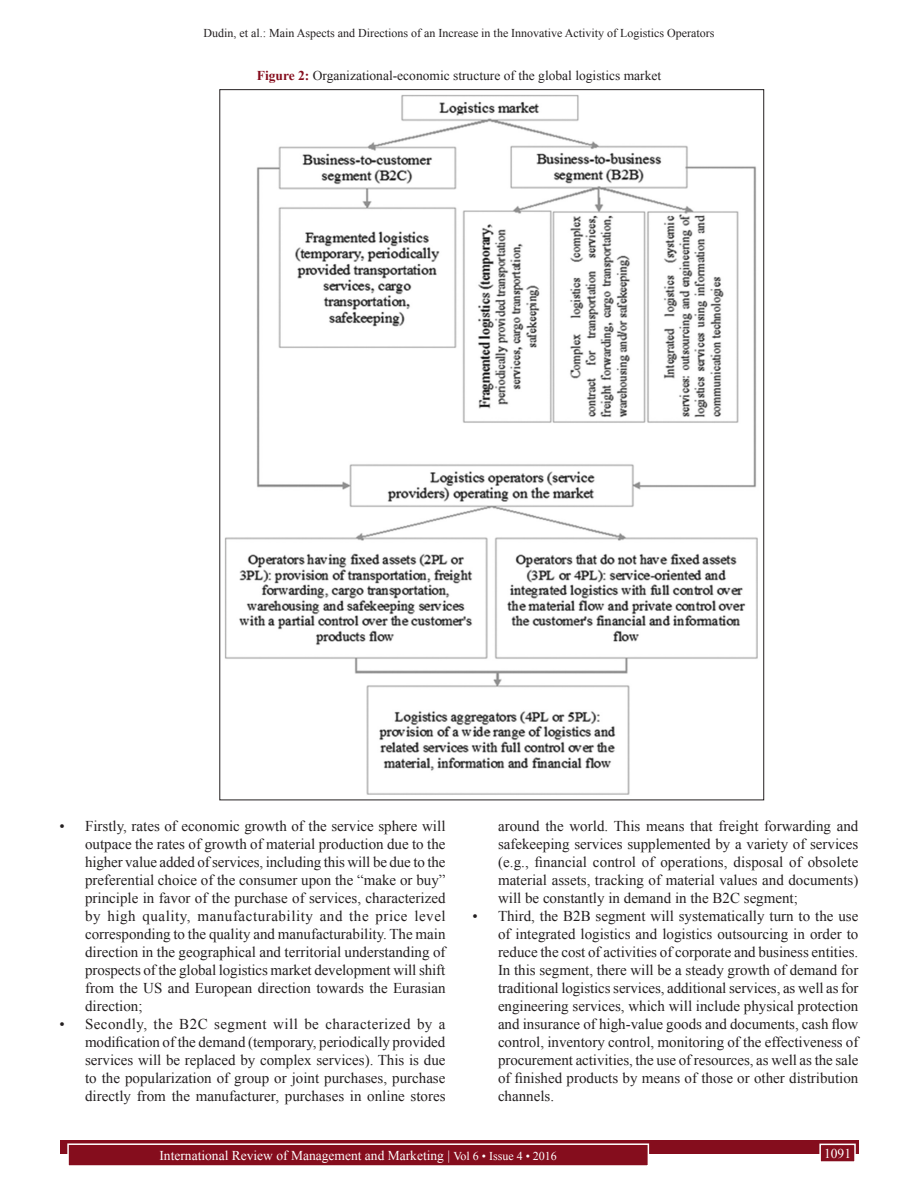
<style>
.page{position:relative;width:918px;height:1188px;background:#fff}
.page>*{position:absolute;margin:0;border:0;box-sizing:border-box;transform-origin:0 0}
.L{font:15px/18px "Times New Roman";color:#231f20;text-align:justify}
.LL{font:15px/18px "Times New Roman";color:#231f20;text-align:justify}
.FGC{font:13.5px "Times New Roman";color:#231f20}
.Folio{font:13.5px "Times New Roman";color:#fff}
.t1{font:12px "Times New Roman";color:#231f20}
.s1{font-weight:700;color:#850d1d}
.s2{font-size:12px}
</style>
<div class="page">
<div style="left:60px;top:1140px;width:798px;height:13px;background:#850d1d"></div>
<div style="left:68px;top:1144px;width:580px;height:22px;background:#850d1d"></div>
<div style="left:67px;top:1143px;width:582px;height:24px;border:2px solid #fff"></div>
<div style="left:820px;top:1144px;width:35px;height:18px;background:#850d1d"></div>
<div style="left:819px;top:1144px;width:37px;height:19px;border:2px solid #fff"></div>
<img style="left:225px;top:95px;width:533px;height:700px">
<p class="t1" style="left:203px;top:25px;width:513px">Dudin, et al.: Main Aspects and Directions of an Increase in the Innovative Activity of Logistics Operators</p>
<p class="FGC" style="left:257px;top:66px;width:406px"><span class="s1">Figure 2:</span> Organizational-economic structure of the global logistics market</p>
<p class="L" style="left:85px;top:817px;width:362px;text-indent:-26px">• Firstly, rates of economic growth of the service sphere will outpace the rates of growth of material production due to the higher value added of services, including this will be due to the preferential choice of the consumer upon the “make or buy” principle in favor of the purchase of services, characterized by high quality, manufacturability and the price level corresponding to the quality and manufacturability. The main direction in the geographical and territorial understanding of prospects of the global logistics market development will shift from the US and European direction towards the Eurasian direction;</p>
<p class="L" style="left:85px;top:1015px;width:362px;text-indent:-26px">• Secondly, the B2C segment will be characterized by a modification of the demand (temporary, periodically provided services will be replaced by complex services). This is due to the popularization of group or joint purchases, purchase directly from the manufacturer, purchases in online stores</p>
<p class="L" style="left:498px;top:817px;width:362px">around the world. This means that freight forwarding and safekeeping services supplemented by a variety of services (e.g., financial control of operations, disposal of obsolete material assets, tracking of material values and documents) will be constantly in demand in the B2C segment;</p>
<p class="LL" style="left:498px;top:907px;width:362px;text-indent:-26px">• Third, the B2B segment will systematically turn to the use of integrated logistics and logistics outsourcing in order to reduce the cost of activities of corporate and business entities.<br>In this segment, there will be a steady growth of demand for traditional logistics services, additional services, as well as for engineering services, which will include physical protection and insurance of high-value goods and documents, cash flow control, inventory control, monitoring of the effectiveness of procurement activities, the use of resources, as well as the sale of finished products by means of those or other distribution channels.</p>
<p class="Folio" style="left:159px;top:1146px;width:399px">International Review of Management and Marketing | <span class="s2">Vol 6 • Issue 4 • 2016</span></p>
<p class="Folio" style="left:824px;top:1144px;width:28px">1091</p>
</div>
